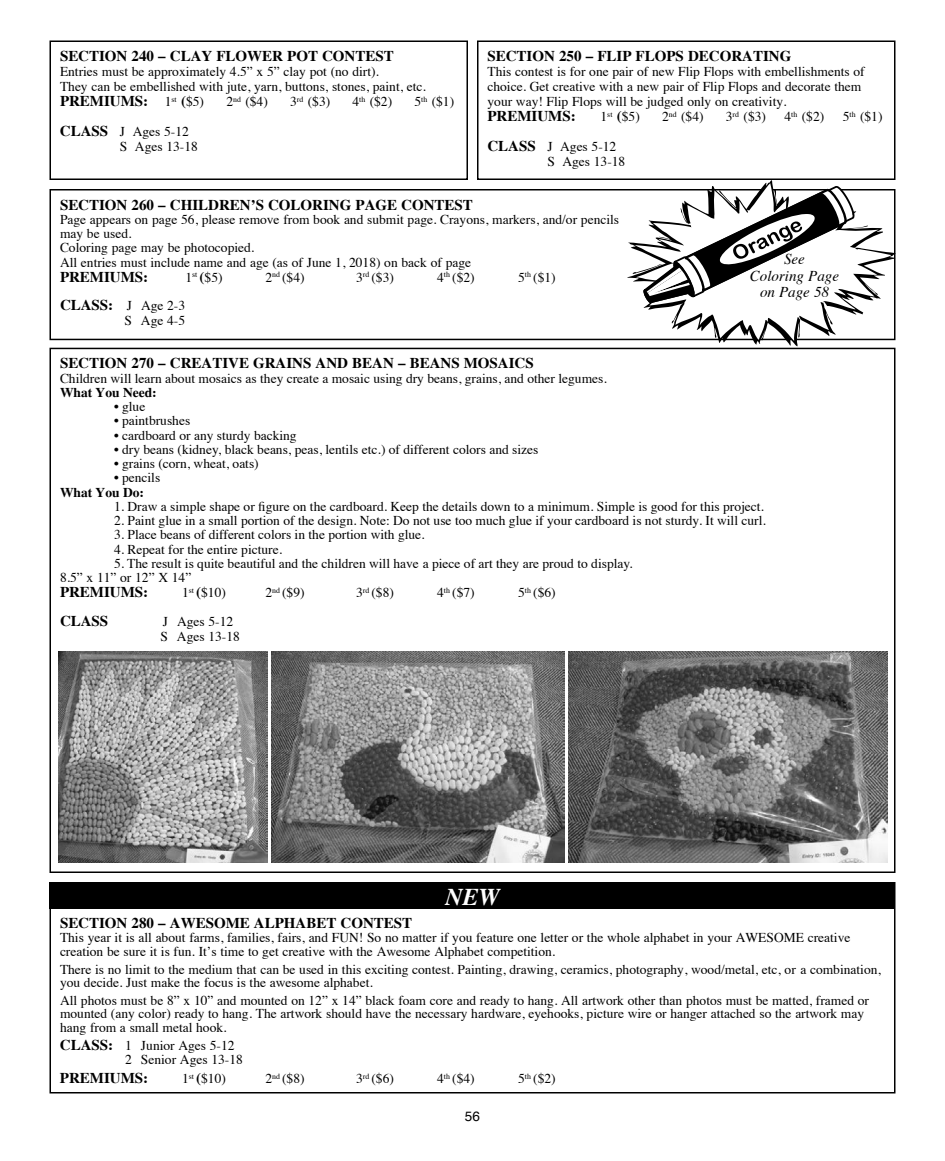
<style>
.page{position:relative;width:945px;height:1161px;background:#fff}
.page>*{position:absolute;margin:0;border:0;box-sizing:border-box;transform-origin:0 0}
.t1{font:italic 700 24px "Times";color:#fff}
.t2{font:700 15px "Times";color:#000}
.t3{font:italic 15px/16.5px "Times";color:#000;text-align:center}
.t4{font:13.5px/15px "Times";color:#000}
.t5{font:700 13.5px "Times";color:#000}
.t6{font:13.5px "Helvetica";color:#000}
.s1{font-weight:400;font-size:13.5px}
.s2{font-weight:700;font-size:15px}
</style>
<div class="page">
<div style="left:50px;top:40px;width:418px;height:140px;border:2px solid #000"></div>
<div style="left:477px;top:40px;width:419px;height:140px;border:2px solid #000"></div>
<div style="left:50px;top:189px;width:846px;height:151px;border:2px solid #000"></div>
<svg style="left:718px;top:180px;width:178px;height:166px"></svg>
<svg style="left:622px;top:183px;width:269px;height:158px"></svg>
<img style="left:59px;top:651px;width:208px;height:211px">
<img style="left:272px;top:651px;width:292px;height:211px">
<img style="left:568px;top:651px;width:320px;height:211px">
<div style="left:50px;top:882px;width:846px;height:212px;border:2px solid #000"></div>
<div style="left:50px;top:882px;width:846px;height:27px;background:#000"></div>
<p class="t2" style="left:60px;top:47px;width:335px">SECTION 240 – CLAY FLOWER POT CONTEST</p>
<p class="t4" style="left:60px;top:63px;width:367px">Entries must be approximately 4.5” x 5” clay pot (no dirt).<br>They can be embellished with jute, yarn, buttons, stones, paint, etc.</p>
<p class="t2" style="left:60px;top:92px;width:146px">PREMIUMS: <span class="s1">1</span><sup>st</sup> (<span class="s1">$5)</span></p>
<p class="t4" style="left:226px;top:93px;width:43px">2<sup>nd</sup> ($4)</p>
<p class="t4" style="left:290px;top:93px;width:42px">3<sup>rd</sup> ($3)</p>
<p class="t4" style="left:353px;top:93px;width:41px">4<sup>th</sup> ($2)</p>
<p class="t4" style="left:414px;top:93px;width:41px">5<sup>th</sup> ($1)</p>
<p class="t4" style="left:120px;top:123px;width:79px;text-indent:-60px"><span class="s2">CLASS</span> J Ages 5-12<br>S Ages 13-18</p>
<p class="t2" style="left:488px;top:47px;width:305px">SECTION 250 – FLIP FLOPS DECORATING</p>
<p class="t4" style="left:488px;top:63px;width:379px">This contest is for one pair of new Flip Flops with embellishments of choice. Get creative with a new pair of Flip Flops and decorate them your way! Flip Flops will be judged only on creativity.</p>
<p class="t2" style="left:488px;top:107px;width:90px">PREMIUMS:</p>
<p class="t4" style="left:601px;top:108px;width:41px">1<sup>st</sup> <span class="s2">(</span>$5)</p>
<p class="t4" style="left:662px;top:108px;width:43px">2<sup>nd</sup> ($4)</p>
<p class="t4" style="left:726px;top:108px;width:42px">3<sup>rd</sup> ($3)</p>
<p class="t4" style="left:785px;top:108px;width:41px">4<sup>th</sup> ($2)</p>
<p class="t4" style="left:843px;top:108px;width:41px">5<sup>th</sup> ($1)</p>
<p class="t4" style="left:548px;top:138px;width:79px;text-indent:-60px"><span class="s2">CLASS</span> J Ages 5-12<br>S Ages 13-18</p>
<p class="t2" style="left:60px;top:196px;width:414px">SECTION 260 – CHILDREN’S COLORING PAGE CONTEST</p>
<p class="t4" style="left:60px;top:211px;width:561px;line-height:14.2px">Page appears on page 56, please remove from book and submit page. Crayons, markers, and/or pencils may be used.<br>Coloring page may be photocopied.<br>All entries must include name and age (as of June 1, 2018) on back of page</p>
<p class="t2" style="left:60px;top:268px;width:90px">PREMIUMS:</p>
<p class="t4" style="left:185px;top:268px;width:39px">1<sup>st</sup> <span class="s2">(</span>$5)</p>
<p class="t4" style="left:265px;top:268px;width:41px">2<sup>nd</sup> ($4)</p>
<p class="t4" style="left:356px;top:268px;width:39px">3<sup>rd</sup> ($3)</p>
<p class="t4" style="left:437px;top:268px;width:39px">4<sup>th</sup> ($2)</p>
<p class="t4" style="left:518px;top:268px;width:39px">5<sup>th</sup> ($1)</p>
<p class="t4" style="left:60px;top:297px;width:127px;text-align:right"><span class="s2">CLASS:</span> J Age 2-3<br>S Age 4-5</p>
<p class="t2" style="left:60px;top:354px;width:475px">SECTION 270 – CREATIVE GRAINS AND BEAN – BEANS MOSAICS</p>
<p class="t4" style="left:60px;top:369px;width:548px">Children will learn about mosaics as they create a mosaic using dry beans, grains, and other legumes.</p>
<p class="t5" style="left:60px;top:384px;width:98px">What You Need:</p>
<p class="t4" style="left:114px;top:398px;width:33px">• glue</p>
<p class="t4" style="left:114px;top:412px;width:78px">• paintbrushes</p>
<p class="t4" style="left:114px;top:426px;width:184px">• cardboard or any sturdy backing</p>
<p class="t4" style="left:114px;top:441px;width:426px">• dry beans (kidney, black beans, peas, lentils etc.) of different colors and sizes</p>
<p class="t4" style="left:114px;top:455px;width:146px">• grains (corn, wheat, oats)</p>
<p class="t4" style="left:114px;top:469px;width:48px">• pencils</p>
<p class="t5" style="left:60px;top:484px;width:86px">What You Do:</p>
<p class="t4" style="left:114px;top:498px;width:651px">1. Draw a simple shape or figure on the cardboard. Keep the details down to a minimum. Simple is good for this project.</p>
<p class="t4" style="left:114px;top:512px;width:653px">2. Paint glue in a small portion of the design. Note: Do not use too much glue if your cardboard is not sturdy. It will curl.</p>
<p class="t4" style="left:114px;top:526px;width:312px">3. Place beans of different colors in the portion with glue.</p>
<p class="t4" style="left:114px;top:540px;width:170px">4. Repeat for the entire picture.</p>
<p class="t4" style="left:60px;top:555px;width:574px;line-height:14.2px;text-indent:54px">5. The result is quite beautiful and the children will have a piece of art they are proud to display.<br>8.5” x 11” or 12” X 14”</p>
<p class="t2" style="left:60px;top:583px;width:90px">PREMIUMS:</p>
<p class="t4" style="left:182px;top:584px;width:45px">1<sup>st</sup> <span class="s2">(</span>$10)</p>
<p class="t4" style="left:265px;top:584px;width:41px">2<sup>nd</sup> ($9)</p>
<p class="t4" style="left:356px;top:584px;width:39px">3<sup>rd</sup> ($8)</p>
<p class="t4" style="left:437px;top:584px;width:39px">4<sup>th</sup> ($7)</p>
<p class="t4" style="left:518px;top:584px;width:39px">5<sup>th</sup> ($6)</p>
<p class="t2" style="left:60px;top:612px;width:50px">CLASS</p>
<p class="t4" style="left:160px;top:612px;width:81px">J Ages 5-12<br>S Ages 13-18</p>
<p class="t3" style="left:750px;top:250px;width:91px">See<br>Coloring Page on Page 58</p>
<h1 class="t1" style="left:445px;top:874px;width:56px">NEW</h1>
<p class="t2" style="left:60px;top:914px;width:354px">SECTION 280 – AWESOME ALPHABET CONTEST</p>
<p class="t4" style="left:60px;top:930px;width:792px;line-height:13.5px">This year it is all about farms, families, fairs, and FUN! So no matter if you feature one letter or the whole alphabet in your AWESOME creative creation be sure it is fun. It’s time to get creative with the Awesome Alphabet competition.</p>
<p class="t4" style="left:60px;top:961px;width:822px;line-height:13.5px">There is no limit to the medium that can be used in this exciting contest. Painting, drawing, ceramics, photography, wood/metal, etc, or a combination, you decide. Just make the focus is the awesome alphabet.</p>
<p class="t4" style="left:60px;top:993px;width:811px;line-height:13.5px">All photos must be 8” x 10” and mounted on 12” x 14” black foam core and ready to hang. All artwork other than photos must be matted, framed or mounted (any color) ready to hang. The artwork should have the necessary hardware, eyehooks, picture wire or hanger attached so the artwork may hang from a small metal hook.</p>
<p class="t4" style="left:125px;top:1038px;width:119px;line-height:13.5px;text-indent:-65px"><span class="s2">CLASS:</span> 1 Junior Ages 5-12<br>2 Senior Ages 13-18</p>
<p class="t2" style="left:60px;top:1069px;width:90px">PREMIUMS:</p>
<p class="t4" style="left:182px;top:1070px;width:45px">1<sup>st</sup> <span class="s2">(</span>$10)</p>
<p class="t4" style="left:265px;top:1070px;width:41px">2<sup>nd</sup> ($8)</p>
<p class="t4" style="left:356px;top:1070px;width:39px">3<sup>rd</sup> ($6)</p>
<p class="t4" style="left:437px;top:1070px;width:39px">4<sup>th</sup> ($4)</p>
<p class="t4" style="left:518px;top:1070px;width:39px">5<sup>th</sup> ($2)</p>
<p class="t6" style="left:465px;top:1105px;width:17px">56</p>
</div>
